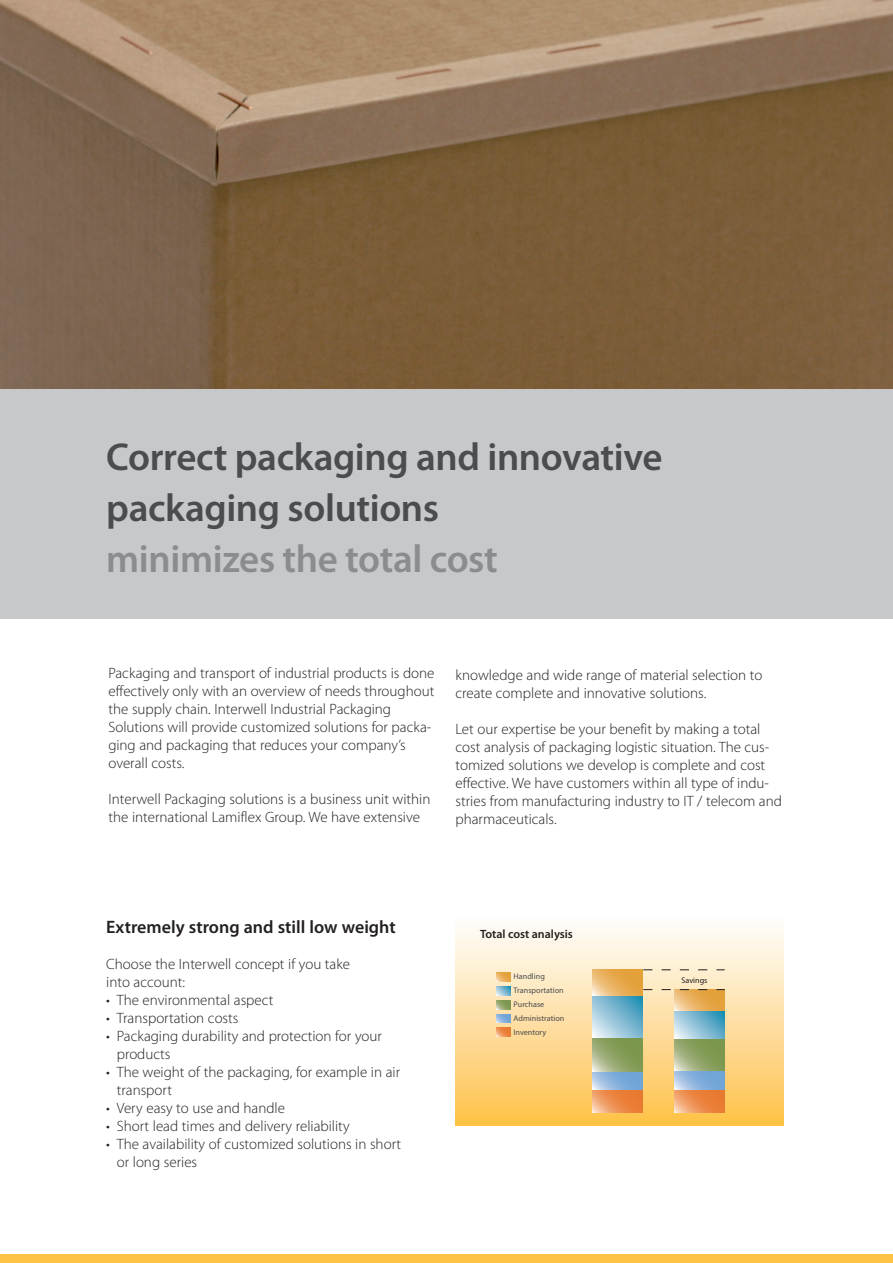
<style>
.page{position:relative;width:893px;height:1263px;background:#fff}
.page>*{position:absolute;margin:0;border:0;box-sizing:border-box;transform-origin:0 0}
.t1{font:600 39px "Myriad Pro";letter-spacing:-.01em;color:#4b4c4d}
.t2{font:600 39px "Myriad Pro";letter-spacing:-.01em;color:#8a8c8f}
.t3{font:600 18px "Myriad Pro";color:#231f20}
.t4{font:300 15px/18px "Myriad Pro";color:#231f20}
.t5{font:600 12px "Myriad Pro";color:#231f20}
.t6{font:8.1px/14px "Myriad Pro";color:#4b4c4d}
.t7{font:8.1px "Myriad Pro";color:#231f20}
</style>
<div class="page">
<img style="left:0;top:0;width:893px;height:389px">
<div style="left:455px;top:914px;width:328px;height:212px;background:linear-gradient(to bottom,#feffff,#fec24a)"></div>
<div style="left:0;top:389px;width:893px;height:230px;background:#c7c8ca"></div>
<svg style="left:593px;top:1089px;width:49px;height:24px"></svg>
<svg style="left:593px;top:1071px;width:49px;height:18px"></svg>
<svg style="left:593px;top:1038px;width:49px;height:33px;background:#90a568"></svg>
<svg style="left:593px;top:995px;width:49px;height:43px;background:#89bed3"></svg>
<svg style="left:593px;top:970px;width:49px;height:25px"></svg>
<svg style="left:675px;top:990px;width:49px;height:21px"></svg>
<svg style="left:496px;top:1028px;width:15px;height:8px"></svg>
<svg style="left:496px;top:1014px;width:15px;height:9px"></svg>
<svg style="left:496px;top:1000px;width:15px;height:9px"></svg>
<svg style="left:496px;top:987px;width:15px;height:8px"></svg>
<svg style="left:496px;top:973px;width:15px;height:8px"></svg>
<svg style="left:643px;top:969px;width:82px;height:1px"></svg>
<svg style="left:643px;top:989px;width:82px;height:1px"></svg>
<svg style="left:674px;top:1089px;width:50px;height:24px"></svg>
<svg style="left:674px;top:1070px;width:50px;height:19px"></svg>
<svg style="left:674px;top:1038px;width:50px;height:32px;background:#92a76d"></svg>
<svg style="left:674px;top:1012px;width:50px;height:26px"></svg>
<div style="left:0;top:1254px;width:893px;height:9px;background:#fec345"></div>
<p class="t1" style="left:106px;top:436px;width:558px">Correct packaging and innovative</p>
<p class="t1" style="left:106px;top:487px;width:334px">packaging solutions</p>
<p class="t2" style="left:106px;top:538px;width:393px">minimizes the total cost</p>
<p class="t4" style="left:108px;top:664px;width:328px">Packaging and transport of industrial products is done effectively only with an overview of needs throughout the supply chain. Interwell Industrial Packaging Solutions will provide customized solutions for packa&shy;ging and packaging that reduces your company’s overall costs.</p>
<p class="t4" style="left:108px;top:790px;width:324px">Interwell Packaging solutions is a business unit within the international Lamiflex Group. We have extensive</p>
<p class="t4" style="left:455px;top:666px;width:308px">knowledge and wide range of material selection to create complete and innovative solutions.</p>
<p class="t4" style="left:455px;top:720px;width:328px">Let our expertise be your benefit by making a total cost analysis of packaging logistic situation. The cus&shy;tomized solutions we develop is complete and cost effective. We have customers within all type of indu&shy;stries from manufacturing industry to IT / telecom and pharmaceuticals.</p>
<p class="t3" style="left:106px;top:917px;width:291px">Extremely strong and still low weight</p>
<p class="t4" style="left:106px;top:955px;width:245px">Choose the Interwell concept if you take</p>
<p class="t4" style="left:106px;top:973px;width:80px">into account:</p>
<p class="t4" style="left:106px;top:991px;width:168px">• The environmental aspect</p>
<p class="t4" style="left:106px;top:1009px;width:134px">• Transportation costs</p>
<p class="t4" style="left:106px;top:1027px;width:277px">• Packaging durability and protection for your</p>
<p class="t4" style="left:117px;top:1045px;width:55px">products</p>
<p class="t4" style="left:106px;top:1063px;width:295px">• The weight of the packaging, for example in air</p>
<p class="t4" style="left:117px;top:1081px;width:57px">transport</p>
<p class="t4" style="left:106px;top:1099px;width:180px">• Very easy to use and handle</p>
<p class="t4" style="left:106px;top:1117px;width:245px">• Short lead times and delivery reliability</p>
<p class="t4" style="left:106px;top:1135px;width:296px">• The availability of customized solutions in short</p>
<p class="t4" style="left:117px;top:1153px;width:82px">or long series</p>
<p class="t5" style="left:480px;top:927px;width:94px">Total cost analysis</p>
<p class="t6" style="left:514px;top:969px;width:52px">Handling<br>Transportation<br>Purchase<br>Administration<br>Inventory</p>
<p class="t7" style="left:681px;top:975px;width:28px">Savings</p>
</div>
